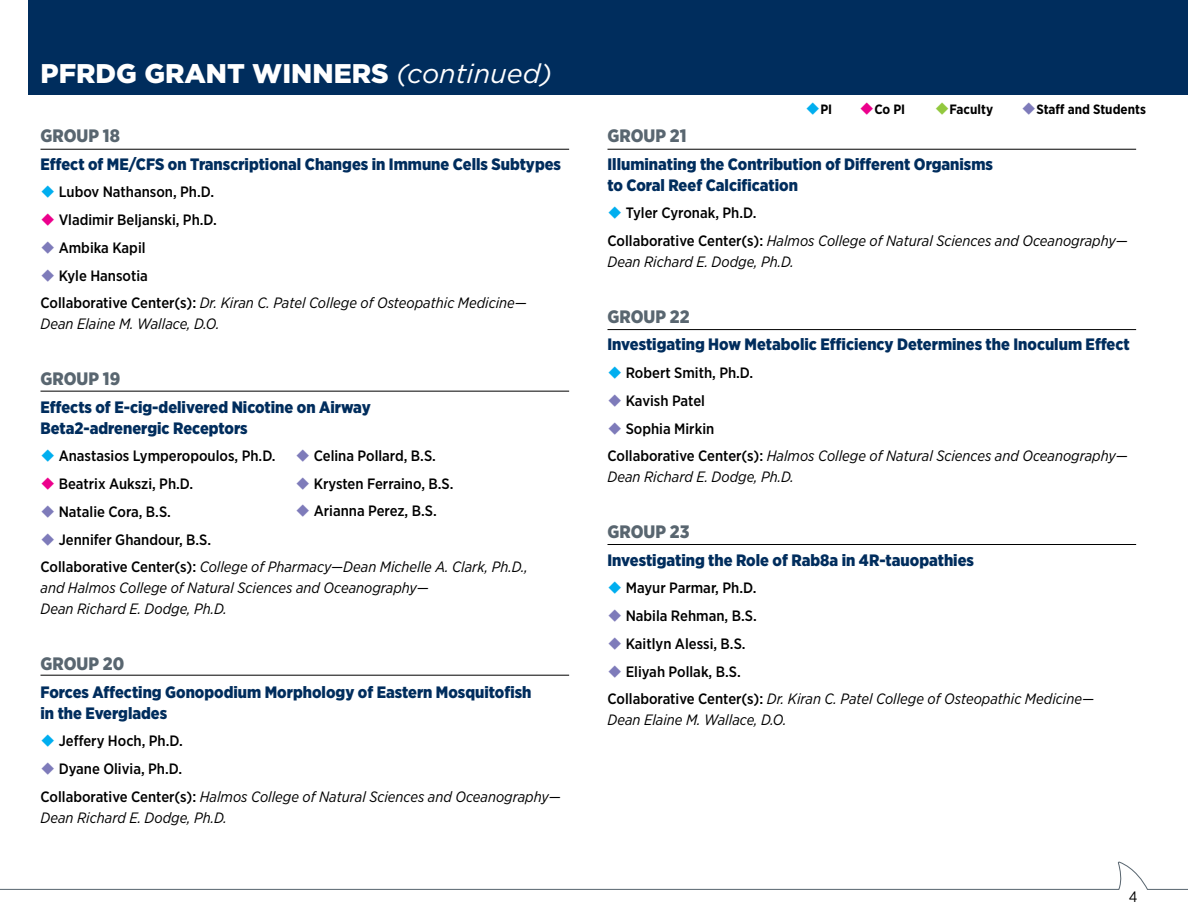
<style>
.page{position:relative;width:1188px;height:918px;background:#fff}
.page>*{position:absolute;margin:0;border:0;box-sizing:border-box;transform-origin:0 0}
.t1{font:900 27px "Gotham";color:#fff}
.t2{font:900 18px "Gotham Narrow";color:#596670}
.t3{font:900 16.5px/21px "Gotham Narrow";color:#002d5d}
.t4{font:italic 15px/27.8px "Gotham Narrow";color:#000}
.t5{font:500 15px/27.8px "Gotham Narrow";color:#000}
.t6{font:15px "Gotham Narrow";color:#000}
.t7{font:700 13.5px "Gotham Narrow";color:#000}
.s1{font-weight:400;font-style:italic}
.s2{color:#00aeef}
.s3{color:#ec008c}
.s4{color:#7e7bba}
.s5{font-weight:500;font-style:normal}
.s6{color:#92c83e}
</style>
<div class="page">
<svg style="left:0;top:862px;width:1188px;height:28px"></svg>
<div style="left:29px;top:0;width:1159px;height:95px;background:#002d5d"></div>
<hr style="left:40px;top:149px;width:529px;height:1px;background:#000">
<hr style="left:40px;top:391px;width:529px;height:1px;background:#000">
<hr style="left:40px;top:675px;width:529px;height:1px;background:#000">
<hr style="left:608px;top:149px;width:528px;height:1px;background:#000">
<hr style="left:608px;top:329px;width:528px;height:1px;background:#000">
<hr style="left:608px;top:544px;width:528px;height:1px;background:#000">
<h1 class="t1" style="left:40px;top:55px;width:513px">PFRDG GRANT WINNERS <span class="s1">(continued)</span></h1>
<p class="t2" style="left:40px;top:124px;width:81px">GROUP 18</p>
<p class="t3" style="left:40px;top:153px;width:522px">Effect of ME/CFS on Transcriptional Changes in Immune Cells Subtypes</p>
<p class="t5" style="left:40px;top:178px;width:175px"><span class="s2">◆</span> Lubov Nathanson, Ph.D.</p>
<p class="t5" style="left:40px;top:206px;width:178px"><span class="s3">◆</span> Vladimir Beljanski, Ph.D.</p>
<p class="t5" style="left:40px;top:233px;width:107px"><span class="s4">◆</span> Ambika Kapil</p>
<p class="t4" style="left:40px;top:261px;width:488px"><span class="s4">◆</span> <span class="s5">Kyle Hansotia<br>Collaborative Center(s):</span> Dr. Kiran C. Patel College of Osteopathic Medicine—</p>
<p class="t4" style="left:40px;top:310px;width:180px">Dean Elaine M. Wallace, D.O.</p>
<p class="t2" style="left:40px;top:367px;width:81px">GROUP 19</p>
<p class="t3" style="left:40px;top:396px;width:332px">Effects of E-cig-delivered Nicotine on Airway<br>Beta2-adrenergic Receptors</p>
<p class="t5" style="left:40px;top:442px;width:237px"><span class="s2">◆</span> Anastasios Lymperopoulos, Ph.D.</p>
<p class="t5" style="left:40px;top:470px;width:154px"><span class="s3">◆</span> Beatrix Aukszi, Ph.D.</p>
<p class="t5" style="left:40px;top:497px;width:132px"><span class="s4">◆</span> Natalie Cora, B.S.</p>
<p class="t5" style="left:40px;top:525px;width:489px"><span class="s4">◆</span> Jennifer Ghandour, B.S.<br>Collaborative Center(s): <span class="s1">College of Pharmacy—Dean Michelle A. Clark, Ph.D.,</span></p>
<p class="t4" style="left:40px;top:577px;width:390px;line-height:21px">and Halmos College of Natural Sciences and Oceanography—<br>Dean Richard E. Dodge, Ph.D.</p>
<p class="t5" style="left:296px;top:442px;width:142px"><span class="s4">◆</span> Celina Pollard, B.S.</p>
<p class="t5" style="left:296px;top:469px;width:160px"><span class="s4">◆</span> Krysten Ferraino, B.S.</p>
<p class="t5" style="left:296px;top:497px;width:143px"><span class="s4">◆</span> Arianna Perez, B.S.</p>
<p class="t2" style="left:40px;top:652px;width:85px">GROUP 20</p>
<p class="t3" style="left:40px;top:681px;width:493px">Forces Affecting Gonopodium Morphology of Eastern Mosquitofish in the Everglades</p>
<p class="t5" style="left:40px;top:727px;width:144px"><span class="s2">◆</span> Jeffery Hoch, Ph.D.</p>
<p class="t4" style="left:40px;top:755px;width:522px"><span class="s4">◆</span> <span class="s5">Dyane Olivia, Ph.D.<br>Collaborative Center(s):</span> Halmos College of Natural Sciences and Oceanography—</p>
<p class="t4" style="left:40px;top:803px;width:188px">Dean Richard E. Dodge, Ph.D.</p>
<p class="t7" style="left:806px;top:100px;width:28px"><span class="s2">◆</span>PI</p>
<p class="t7" style="left:860px;top:100px;width:47px"><span class="s3">◆</span>Co PI</p>
<p class="t7" style="left:935px;top:100px;width:60px"><span class="s6">◆</span>Faculty</p>
<p class="t7" style="left:1022px;top:100px;width:126px"><span class="s4">◆</span>Staff and Students</p>
<p class="t2" style="left:608px;top:124px;width:81px">GROUP 21</p>
<p class="t3" style="left:608px;top:153px;width:387px">Illuminating the Contribution of Different Organisms to Coral Reef Calcification</p>
<p class="t4" style="left:608px;top:199px;width:522px"><span class="s2">◆</span> <span class="s5">Tyler Cyronak, Ph.D.<br>Collaborative Center(s):</span> Halmos College of Natural Sciences and Oceanography—</p>
<p class="t4" style="left:608px;top:248px;width:188px">Dean Richard E. Dodge, Ph.D.</p>
<p class="t2" style="left:608px;top:304px;width:84px">GROUP 22</p>
<p class="t3" style="left:608px;top:334px;width:524px">Investigating How Metabolic Efficiency Determines the Inoculum Effect</p>
<p class="t5" style="left:608px;top:359px;width:147px"><span class="s2">◆</span> Robert Smith, Ph.D.</p>
<p class="t5" style="left:608px;top:386px;width:99px"><span class="s4">◆</span> Kavish Patel</p>
<p class="t4" style="left:608px;top:414px;width:522px"><span class="s4">◆</span> <span class="s5">Sophia Mirkin<br>Collaborative Center(s):</span> Halmos College of Natural Sciences and Oceanography—</p>
<p class="t4" style="left:608px;top:463px;width:188px">Dean Richard E. Dodge, Ph.D.</p>
<p class="t2" style="left:608px;top:520px;width:84px">GROUP 23</p>
<p class="t3" style="left:608px;top:549px;width:368px">Investigating the Role of Rab8a in 4R-tauopathies</p>
<p class="t5" style="left:608px;top:574px;width:150px"><span class="s2">◆</span> Mayur Parmar, Ph.D.</p>
<p class="t5" style="left:608px;top:602px;width:151px"><span class="s4">◆</span> Nabila Rehman, B.S.</p>
<p class="t5" style="left:608px;top:629px;width:140px"><span class="s4">◆</span> Kaitlyn Alessi, B.S.</p>
<p class="t4" style="left:608px;top:657px;width:488px"><span class="s4">◆</span> <span class="s5">Eliyah Pollak, B.S.<br>Collaborative Center(s):</span> Dr. Kiran C. Patel College of Osteopathic Medicine—</p>
<p class="t4" style="left:608px;top:706px;width:180px">Dean Elaine M. Wallace, D.O.</p>
<p class="t6" style="left:1129px;top:887px;width:10px">4</p>
</div>
